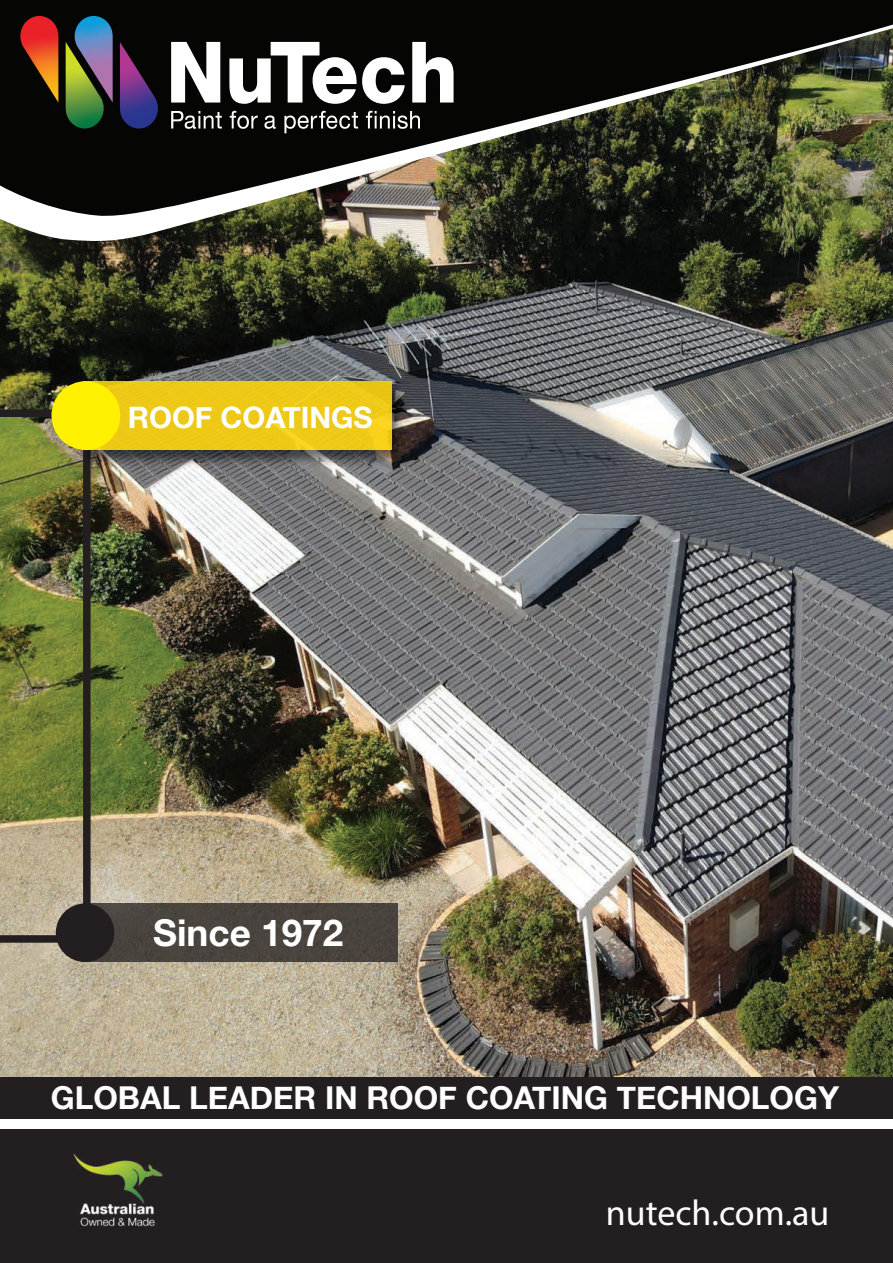
<style>
.page{position:relative;width:893px;height:1263px;background:#fff}
.page>*{position:absolute;margin:0;border:0;box-sizing:border-box;transform-origin:0 0}
.t1{font:700 36.9px "Helvetica Neue";color:#fff}
.t2{font:36px "Myriad Pro";color:#fff}
.t3{font:700 31.5px "Helvetica Neue";color:#fff}
.t4{font:700 29.55px "Helvetica Neue";color:#fff}
</style>
<div class="page">
<img style="left:0;top:242px;width:893px;height:836px">
<img style="left:0;top:409px;width:91px;height:534px">
<img style="left:75px;top:377px;width:334px;height:95px">
<div style="left:84px;top:381px;width:308px;height:69px;background:#eec917"></div>
<div style="left:51px;top:381px;width:69px;height:69px;background:#fff101;border-radius:50%"></div>
<div style="left:85px;top:903px;width:312px;height:59px;background:#4a443e"></div>
<div style="left:56px;top:903px;width:58px;height:59px;background:#231f20;border-radius:50%"></div>
<img style="left:0;top:218px;width:893px;height:24px">
<img style="left:0;top:23px;width:893px;height:195px">
<div style="left:0;top:1129px;width:893px;height:134px;background:#231f20"></div>
<img style="left:73px;top:1153px;width:91px;height:74px">
<div style="left:0;top:1078px;width:893px;height:41px;background:#231f20"></div>
<div style="left:0;top:0;width:893px;height:23px;background:#050504"></div>
<svg style="left:171px;top:111px;width:51px;height:18px"></svg>
<svg style="left:230px;top:111px;width:28px;height:18px"></svg>
<svg style="left:264px;top:116px;width:12px;height:13px"></svg>
<svg style="left:284px;top:111px;width:74px;height:22px;background:#434342"></svg>
<svg style="left:366px;top:111px;width:54px;height:18px"></svg>
<svg style="left:171px;top:42px;width:49px;height:61px"></svg>
<svg style="left:229px;top:42px;width:176px;height:62px"></svg>
<svg style="left:412px;top:42px;width:42px;height:61px"></svg>
<svg style="left:120px;top:42px;width:38px;height:86px;background:#3a2358"></svg>
<svg style="left:66px;top:16px;width:47px;height:112px;background:#54715f"></svg>
<svg style="left:20px;top:16px;width:38px;height:87px;background:#8f3117"></svg>
<p class="t4" style="left:128px;top:394px;width:246px">ROOF COATINGS</p>
<p class="t1" style="left:153px;top:904px;width:192px">Since 1972</p>
<p class="t3" style="left:51px;top:1073px;width:790px">GLOBAL LEADER IN ROOF COATING TECHNOLOGY</p>
<p class="t2" style="left:606px;top:1190px;width:225px">nutech.com.au</p>
</div>
